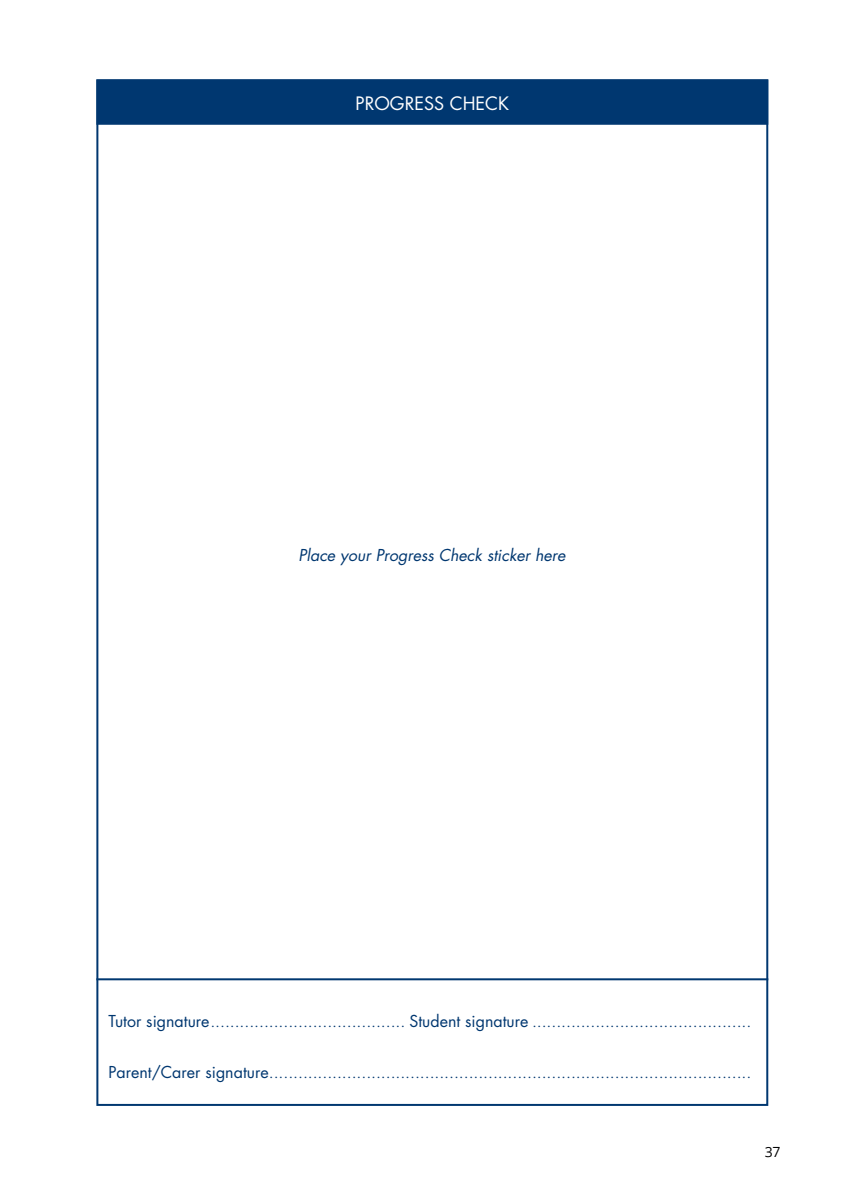
<style>
.page{position:relative;width:842px;height:1191px;background:#fff}
.page>*{position:absolute;margin:0;border:0;box-sizing:border-box;transform-origin:0 0}
.t1{font:18px "Futura";color:#fff}
.t2{font:italic 16px "Futura";color:#003770}
.t3{font:14px "Futura";color:#003770}
.t4{font:14px "Open Sans";color:#000}
.s1{font-size:16px}
</style>
<div class="page">
<div style="left:96px;top:79px;width:672px;height:46px;background:#003770;border:2px solid #003770"></div>
<hr style="left:96px;top:978px;width:672px;height:2px;background:#003770">
<p class="t1" style="left:356px;top:92px;width:155px">PROGRESS CHECK</p>
<p class="t2" style="left:298px;top:545px;width:269px">Place your Progress Check sticker here</p>
<p class="t3" style="left:108px;top:1013px;width:644px"><span class="s1">Tutor signature</span>........................................ <span class="s1">Student signature</span> .............................................</p>
<p class="t3" style="left:108px;top:1064px;width:644px"><span class="s1">Parent/Carer signature</span>...................................................................................................</p>
<p class="t4" style="left:765px;top:1142px;width:17px">37</p>
</div>
